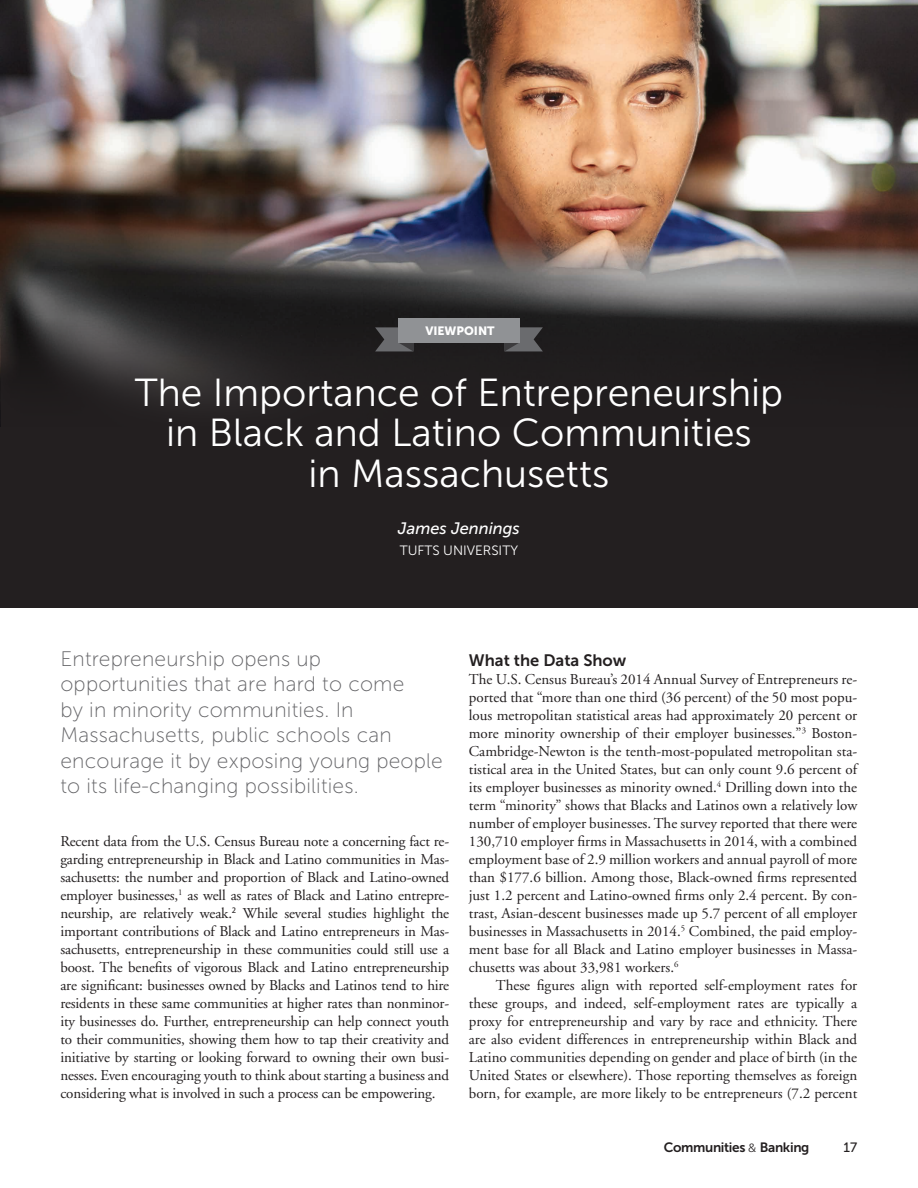
<style>
.page{position:relative;width:918px;height:1188px;background:#fff}
.page>*{position:absolute;margin:0;border:0;box-sizing:border-box;transform-origin:0 0}
.t1{font:39px/40.5px "Museo Sans 300";color:#fff;text-align:center}
.CAPTION-article{font:21px/25.5px "Museo Sans 100";letter-spacing:.01em;color:#636366}
.BODY-_A-head{font:16.5px "Museo Sans 700";color:#231f20}
.t2{font:italic 16.5px "Museo Sans 500";color:#fff}
.BODY-no_indents{font:15px/18px "Adobe Garamond";letter-spacing:-.01em;color:#231f20;text-align:justify}
.BODY-text{font:15px/18px "Adobe Garamond";color:#231f20;text-align:justify}
.t3{font:13.5px "Museo Sans 700";letter-spacing:-.025em;color:#231f20}
.t4{font:13.5px "Museo Sans 300";color:#fff}
.t5{font:13.5px "Museo Sans 500";color:#231f20}
.t6{font:12px "Museo Sans 900";letter-spacing:-.005em;color:#fff}
.s1{font-family:"Frutiger";font-weight:300;font-size:12px}
</style>
<div class="page">
<img style="left:1px;top:0;width:917px;height:316px">
<div style="left:1px;top:427px;width:917px;height:181px;background:#231f20"></div>
<svg style="left:1px;top:316px;width:917px;height:111px;background:#242122"></svg>
<svg style="left:375px;top:327px;width:38px;height:24px"></svg>
<svg style="left:505px;top:327px;width:38px;height:24px"></svg>
<div style="left:398px;top:318px;width:122px;height:24px;background:#909295"></div>
<p class="t6" style="left:425px;top:324px;width:71px">VIEWPOINT</p>
<p class="t1" style="left:135px;top:372px;width:650px">The Importance of Entrepreneurship in Black and Latino Communities<br>in Massachusetts</p>
<p class="t2" style="left:398px;top:519px;width:123px">James Jennings</p>
<p class="t4" style="left:400px;top:543px;width:120px">TUFTS UNIVERSITY</p>
<p class="CAPTION-article" style="left:60px;top:646px;width:384px">Entrepreneurship opens up opportunities that are hard to come<br>by in minority communities. In Massachusetts, public schools can encourage it by exposing young people to its life-changing possibilities.</p>
<p class="BODY-no_indents" style="left:60px;top:833px;width:390px">Recent data from the U.S. Census Bureau note a concerning fact re&shy;garding entrepreneurship in Black and Latino communities in Mas&shy;sachusetts: the number and proportion of Black and Latino-owned employer businesses,<sup>1</sup> as well as rates of Black and Latino entrepre&shy;neurship, are relatively weak.<sup>2</sup> While several studies highlight the important contributions of Black and Latino entrepreneurs in Mas&shy;sachusetts, entrepreneurship in these communities could still use a boost. The benefits of vigorous Black and Latino entrepreneurship are significant: businesses owned by Blacks and Latinos tend to hire residents in these same communities at higher rates than nonminor&shy;ity businesses do. Further, entrepreneurship can help connect youth to their communities, showing them how to tap their creativity and initiative by starting or looking forward to owning their own busi&shy;nesses. Even encouraging youth to think about starting a business and considering what is involved in such a process can be empowering.</p>
<p class="BODY-_A-head" style="left:469px;top:651px;width:159px">What the Data Show</p>
<p class="BODY-no_indents" style="left:469px;top:671px;width:390px">The U.S. Census Bureau’s 2014 Annual Survey of Entrepreneurs re&shy;ported that “more than one third (36 percent) of the 50 most popu&shy;lous metropolitan statistical areas had approximately 20 percent or more minority ownership of their employer businesses.”<sup>3</sup> Boston-Cambridge-Newton is the tenth-most-populated metropolitan sta&shy;tistical area in the United States, but can only count 9.6 percent of its employer businesses as minority owned.<sup>4</sup> Drilling down into the term “minority” shows that Blacks and Latinos own a relatively low number of employer businesses. The survey reported that there were 130,710 employer firms in Massachusetts in 2014, with a combined employment base of 2.9 million workers and annual payroll of more than $177.6 billion. Among those, Black-owned firms represented just 1.2 percent and Latino-owned firms only 2.4 percent. By con&shy;trast, Asian-descent businesses made up 5.7 percent of all employer businesses in Massachusetts in 2014.<sup>5</sup> Combined, the paid employ&shy;ment base for all Black and Latino employer businesses in Massa&shy;chusetts was about 33,981 workers.<sup>6</sup></p>
<p class="BODY-text" style="left:469px;top:977px;width:390px;text-indent:27px">These figures align with reported self-employment rates for these groups, and indeed, self-employment rates are typically a proxy for entrepreneurship and vary by race and ethnicity. There are also evident differences in entrepreneurship within Black and Latino communities depending on gender and place of birth (in the United States or elsewhere). Those reporting themselves as foreign born, for example, are more likely to be entrepreneurs (7.2 percent</p>
<p class="t3" style="left:664px;top:1140px;width:147px">Communities <span class="s1">&amp;</span> Banking</p>
<p class="t5" style="left:844px;top:1140px;width:15px">17</p>
</div>
